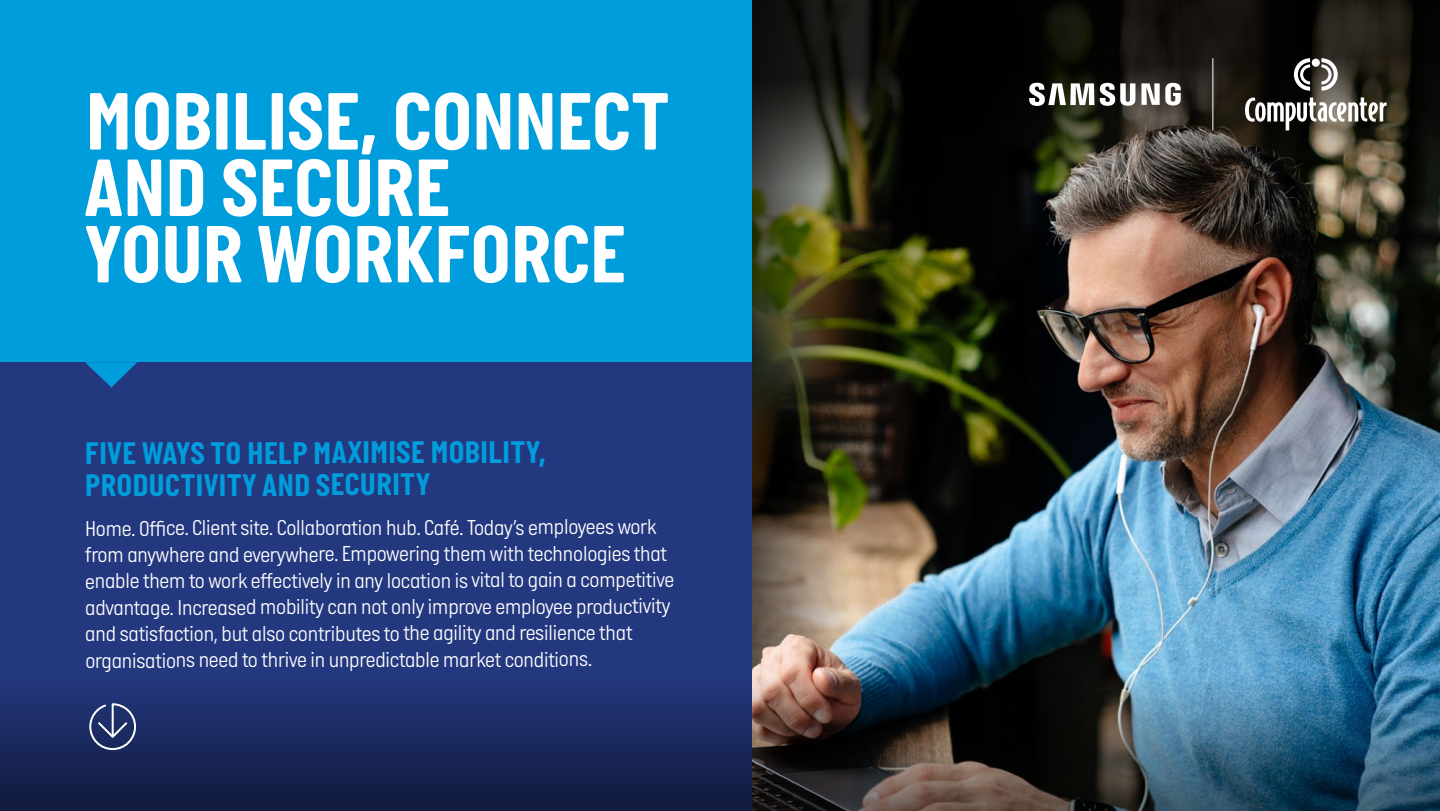
<style>
.page{position:relative;width:1440px;height:811px;background:#fff}
.page>*{position:absolute;margin:0;border:0;box-sizing:border-box;transform-origin:0 0}
.t1{font:700 83px/66.4px "Italian Plate No One";letter-spacing:-.005em;color:#fff}
.t2{font:700 32px/32.2px "Italian Plate No One";letter-spacing:.005em;color:#009ddc}
.t3{font:300 22px/26.4px "Italian Plate No One";letter-spacing:-.015em;color:#fff}
.s1{font-size:74.6px}
</style>
<div class="page">
<svg style="left:751px;top:0;width:689px;height:48px;background:#0f0e0a"></svg>
<img style="left:751px;top:48px;width:689px;height:627px">
<div style="left:0;top:0;width:751px;height:811px;background:#009ddc"></div>
<div style="left:0;top:363px;width:751px;height:448px;background:#24387f"></div>
<svg style="left:85px;top:362px;width:52px;height:25px"></svg>
<svg style="left:0;top:675px;width:1440px;height:136px;background:#263657"></svg>
<hr style="left:1212px;top:58px;width:1px;height:72px;background:#fff">
<svg style="left:1245px;top:97px;width:142px;height:33px"></svg>
<svg style="left:1294px;top:58px;width:16px;height:33px"></svg>
<svg style="left:1321px;top:58px;width:17px;height:33px"></svg>
<div style="left:1312px;top:59px;width:8px;height:8px;background:#fff;border-radius:50%"></div>
<svg style="left:1029px;top:83px;width:152px;height:23px"></svg>
<svg style="left:88px;top:702px;width:49px;height:49px;background:#42507f"></svg>
<h1 class="t1" style="left:85px;top:88px;width:585px">MOBILISE<span class="s1">,</span> CONNECT<br>AND SECURE<br>YOUR WORKFORCE</h1>
<h2 class="t2" style="left:85px;top:436px;width:462px">FIVE WAYS TO HELP MAXIMISE MOBILITY,<br>PRODUCTIVITY AND SECURITY</h2>
<p class="t3" style="left:85px;top:515px;width:591px">Home. Office. Client site. Collaboration hub. Café. Today’s employees work from anywhere and everywhere. Empowering them with technologies that enable them to work effectively in any location is vital to gain a competitive advantage. Increased mobility can not only improve employee productivity and satisfaction, but also contributes to the agility and resilience that organisations need to thrive in unpredictable market conditions.</p>
</div>
